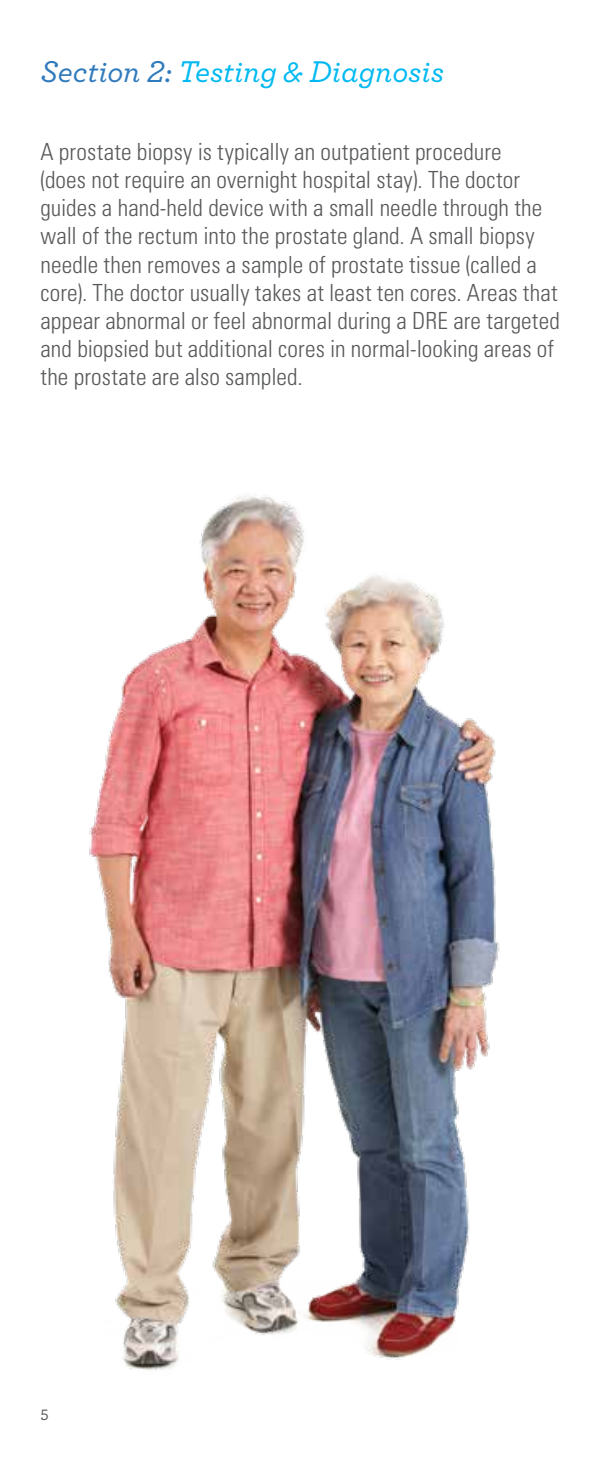
<style>
.page{position:relative;width:608px;height:1458px;background:#fff}
.page>*{position:absolute;margin:0;border:0;box-sizing:border-box;transform-origin:0 0}
.t1{font:31.5px "Archer Medium LF Italic";letter-spacing:-.005em;color:#00b9f1}
.t2{font:300 condensed 23.62px/28.1px "Univers";letter-spacing:.005em;color:#58595b}
.t3{font:15.75px "Archer Medium LF";color:#58595b}
.s1{color:#2f7abc}
</style>
<div class="page">
<img style="left:89px;top:495px;width:411px;height:875px">
<h1 class="t1" style="left:40px;top:52px;width:405px"><span class="s1">Section 2:</span> Testing &amp; Diagnosis</h1>
<p class="t2" style="left:40px;top:137px;width:521px">A prostate biopsy is typically an outpatient procedure<br>(does not require an overnight hospital stay). The doctor guides a hand-held device with a small needle through the wall of the rectum into the prostate gland. A small biopsy needle then removes a sample of prostate tissue (called a core). The doctor usually takes at least ten cores. Areas that appear abnormal or feel abnormal during a DRE are targeted and biopsied but additional cores in normal-looking areas of the prostate are also sampled.</p>
<p class="t3" style="left:40px;top:1404px;width:10px">5</p>
</div>
